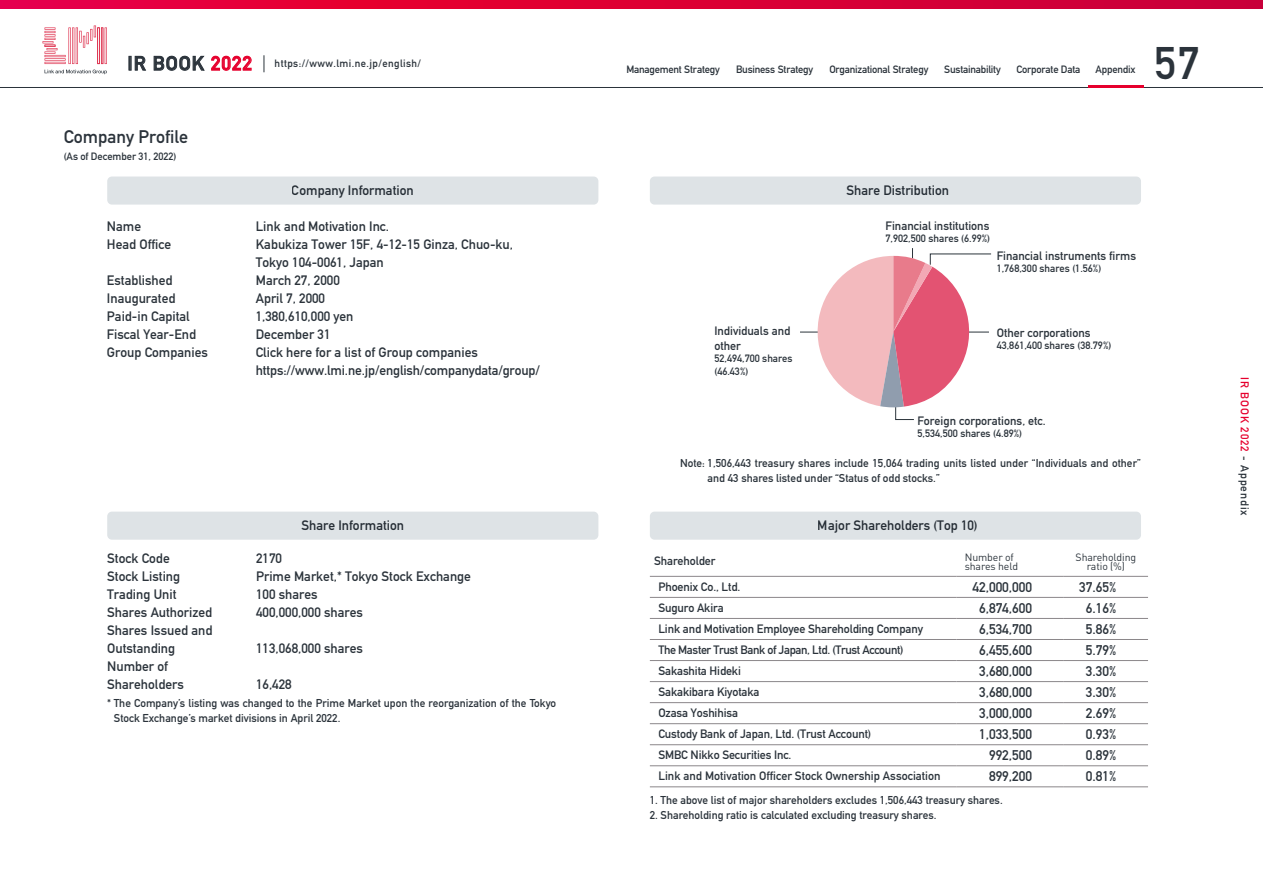
<style>
.page{position:relative;width:1263px;height:893px;background:#fff}
.page>*{position:absolute;margin:0;border:0;box-sizing:border-box;transform-origin:0 0}
.t1{font:45px "DIN Mittelschrift Std";color:#2b333b}
.t2{font:18px "DIN Mittelschrift Std";color:#2b333b}
.t3{font:13.8px "DIN Mittelschrift Std";color:#2b333b}
.t4{font:13.5px/18px "DIN Mittelschrift Std";color:#2b333b}
.t5{font:12px/15.1px "DIN Mittelschrift Std";letter-spacing:-.01em;color:#2b333b}
.t6{font:12px "DIN Mittelschrift Std";letter-spacing:-.03em;color:#2b333b}
.t7{font:11.25px/15px "DIN Mittelschrift Std";color:#2b333b}
.t8{font:11.25px "DIN Mittelschrift Std";letter-spacing:.08em;color:#e6002d}
.t9{font:10.5px/13.5px "DIN Mittelschrift Std";letter-spacing:-.005em;color:#2b333b}
.t10{font:10.5px "DIN Mittelschrift Std";letter-spacing:.04em;color:#2b333b}
.t11{font:10.5px/9px "DIN";letter-spacing:-.01em;color:#2b333b}
.s1{font-size:19.5px}
.s2{font-size:19.5px;color:#e6002d}
.s3{color:#2b333b}
</style>
<div class="page">
<svg style="left:45px;top:70px;width:62px;height:4px"></svg>
<svg style="left:43px;top:26px;width:64px;height:38px"></svg>
<svg style="left:264px;top:55px;width:1px;height:17px"></svg>
<hr style="left:0;top:87px;width:1263px;height:1px;background:#2b333b">
<svg style="left:0;top:0;width:1263px;height:9px"></svg>
<hr style="left:1088px;top:85px;width:55px;height:3px;background:#e6002d">
<div style="left:107px;top:512px;width:491px;height:28px;background:#dee3e6;border-radius:5px"></div>
<div style="left:650px;top:512px;width:491px;height:28px;background:#dee3e6;border-radius:5px"></div>
<hr style="left:650px;top:576px;width:306px;height:1px;background:#8b878a">
<hr style="left:956px;top:576px;width:108px;height:1px;background:#8b878a">
<hr style="left:1064px;top:576px;width:84px;height:1px;background:#8b878a">
<hr style="left:650px;top:618px;width:306px;height:1px;background:#8b878a">
<hr style="left:956px;top:618px;width:108px;height:1px;background:#8b878a">
<hr style="left:1064px;top:618px;width:84px;height:1px;background:#8b878a">
<hr style="left:650px;top:597px;width:306px;height:1px;background:#8b878a">
<hr style="left:956px;top:597px;width:108px;height:1px;background:#8b878a">
<hr style="left:1064px;top:597px;width:84px;height:1px;background:#8b878a">
<hr style="left:650px;top:681px;width:306px;height:1px;background:#8b878a">
<hr style="left:956px;top:681px;width:108px;height:1px;background:#8b878a">
<hr style="left:1064px;top:681px;width:84px;height:1px;background:#8b878a">
<hr style="left:650px;top:702px;width:306px;height:1px;background:#8b878a">
<hr style="left:956px;top:702px;width:108px;height:1px;background:#8b878a">
<hr style="left:1064px;top:702px;width:84px;height:1px;background:#8b878a">
<hr style="left:650px;top:639px;width:306px;height:1px;background:#8b878a">
<hr style="left:650px;top:723px;width:306px;height:1px;background:#8b878a">
<hr style="left:956px;top:639px;width:108px;height:1px;background:#8b878a">
<hr style="left:1064px;top:639px;width:84px;height:1px;background:#8b878a">
<hr style="left:956px;top:723px;width:108px;height:1px;background:#8b878a">
<hr style="left:1064px;top:723px;width:84px;height:1px;background:#8b878a">
<hr style="left:650px;top:660px;width:306px;height:1px;background:#8b878a">
<hr style="left:650px;top:744px;width:306px;height:1px;background:#8b878a">
<hr style="left:956px;top:660px;width:108px;height:1px;background:#8b878a">
<hr style="left:1064px;top:660px;width:84px;height:1px;background:#8b878a">
<hr style="left:956px;top:744px;width:108px;height:1px;background:#8b878a">
<hr style="left:1064px;top:744px;width:84px;height:1px;background:#8b878a">
<hr style="left:650px;top:765px;width:306px;height:1px;background:#8b878a">
<hr style="left:956px;top:765px;width:108px;height:1px;background:#8b878a">
<hr style="left:1064px;top:765px;width:84px;height:1px;background:#8b878a">
<hr style="left:650px;top:786px;width:306px;height:1px;background:#8b878a">
<hr style="left:956px;top:786px;width:108px;height:1px;background:#8b878a">
<hr style="left:1064px;top:786px;width:84px;height:1px;background:#8b878a">
<div style="left:107px;top:177px;width:491px;height:28px;background:#dee3e6;border-radius:5px"></div>
<div style="left:650px;top:177px;width:491px;height:28px;background:#dee3e6;border-radius:5px"></div>
<svg style="left:800px;top:248px;width:191px;height:172px"></svg>
<p class="t10" style="left:128px;top:57px;width:295px"><span class="s1">IR BOOK</span> <span class="s2">2022</span> https://www.lmi.ne.jp/english/</p>
<h1 class="t1" style="left:1154px;top:36px;width:46px">57</h1>
<p class="t9" style="left:626px;top:63px;width:95px">Management Strategy</p>
<p class="t9" style="left:736px;top:63px;width:79px">Business Strategy</p>
<p class="t9" style="left:829px;top:63px;width:100px">Organizational Strategy</p>
<p class="t9" style="left:944px;top:63px;width:58px">Sustainability</p>
<p class="t9" style="left:1016px;top:63px;width:66px">Corporate Data</p>
<p class="t9" style="left:1096px;top:63px;width:41px">Appendix</p>
<h2 class="t2" style="left:64px;top:126px;width:126px">Company Profile</h2>
<p class="t9" style="left:64px;top:150px;width:114px">(As of December 31, 2022)</p>
<p class="t4" style="left:292px;top:181px;width:123px">Company Information</p>
<p class="t4" style="left:846px;top:181px;width:104px">Share Distribution</p>
<p class="t5" style="left:886px;top:219px;width:105px">Financial institutions</p>
<p class="t9" style="left:886px;top:232px;width:106px">7,902,500 shares (6.99%)</p>
<p class="t4" style="left:107px;top:217px;width:36px">Name</p>
<p class="t4" style="left:256px;top:217px;width:135px">Link and Motivation Inc.</p>
<p class="t4" style="left:107px;top:235px;width:66px">Head Office</p>
<p class="t4" style="left:256px;top:235px;width:259px">Kabukiza Tower 15F, 4-12-15 Ginza, Chuo-ku,<br>Tokyo 104-0061, Japan</p>
<p class="t4" style="left:107px;top:271px;width:67px">Established</p>
<p class="t4" style="left:256px;top:271px;width:86px">March 27, 2000</p>
<p class="t4" style="left:107px;top:289px;width:70px">Inaugurated</p>
<p class="t4" style="left:256px;top:289px;width:71px">April 7, 2000</p>
<p class="t4" style="left:107px;top:307px;width:84px">Paid-in Capital</p>
<p class="t4" style="left:256px;top:307px;width:99px">1,380,610,000 yen</p>
<p class="t4" style="left:107px;top:325px;width:91px">Fiscal Year-End</p>
<p class="t4" style="left:256px;top:325px;width:76px">December 31</p>
<p class="t4" style="left:107px;top:343px;width:102px">Group Companies</p>
<p class="t4" style="left:256px;top:343px;width:286px">Click here for a list of Group companies https://www.lmi.ne.jp/english/companydata/group/</p>
<p class="t5" style="left:997px;top:248px;width:141px">Financial instruments firms</p>
<p class="t9" style="left:997px;top:261px;width:106px">1,768,300 shares (1.56%)</p>
<p class="t5" style="left:714px;top:323px;width:77px">Individuals and other</p>
<p class="t9" style="left:714px;top:351px;width:80px">52,494,700 shares (46.43%)</p>
<p class="t5" style="left:997px;top:325px;width:95px">Other corporations</p>
<p class="t9" style="left:997px;top:338px;width:116px">43,861,400 shares (38.79%)</p>
<p class="t5" style="left:917px;top:413px;width:130px">Foreign corporations, etc.</p>
<p class="t9" style="left:917px;top:426px;width:106px">5,534,500 shares (4.89%)</p>
<p class="t7" style="left:708px;top:456px;width:435px;text-indent:-27px">Note: 1,506,443 treasury shares include 15,064 trading units listed under “Individuals and other” and 43 shares listed under “Status of odd stocks.”</p>
<p class="t4" style="left:301px;top:516px;width:104px">Share Information</p>
<p class="t4" style="left:818px;top:516px;width:161px">Major Shareholders (Top 10)</p>
<p class="t4" style="left:107px;top:550px;width:64px">Stock Code</p>
<p class="t4" style="left:256px;top:550px;width:27px">2170</p>
<p class="t4" style="left:107px;top:568px;width:74px">Stock Listing</p>
<p class="t4" style="left:256px;top:568px;width:216px">Prime Market,* Tokyo Stock Exchange</p>
<p class="t4" style="left:107px;top:586px;width:71px">Trading Unit</p>
<p class="t4" style="left:256px;top:586px;width:63px">100 shares</p>
<p class="t4" style="left:107px;top:604px;width:106px">Shares Authorized</p>
<p class="t4" style="left:256px;top:604px;width:109px">400,000,000 shares</p>
<p class="t4" style="left:107px;top:622px;width:107px">Shares Issued and<br>Outstanding</p>
<p class="t4" style="left:256px;top:640px;width:109px">113,068,000 shares</p>
<p class="t4" style="left:107px;top:658px;width:78px">Number of<br>Shareholders</p>
<p class="t4" style="left:256px;top:676px;width:37px">16,428</p>
<p class="t7" style="left:114px;top:695px;width:444px;text-indent:-7px">* The Company’s listing was changed to the Prime Market upon the reorganization of the Tokyo<br>Stock Exchange’s market divisions in April 2022.</p>
<p class="t5" style="left:654px;top:553px;width:63px">Shareholder</p>
<p class="t11" style="left:965px;top:552px;width:55px">Number of shares held</p>
<p class="t11" style="left:1075px;top:552px;width:62px;text-align:center">Shareholding ratio (%)</p>
<p class="t5" style="left:658px;top:579px;width:84px">Phoenix Co., Ltd.</p>
<p class="t3" style="left:972px;top:579px;width:61px">42,000,000</p>
<p class="t3" style="left:1079px;top:579px;width:39px">37.65%</p>
<p class="t5" style="left:658px;top:600px;width:67px">Suguro Akira</p>
<p class="t3" style="left:979px;top:600px;width:55px">6,874,600</p>
<p class="t3" style="left:1086px;top:600px;width:32px">6.16%</p>
<p class="t5" style="left:658px;top:621px;width:266px">Link and Motivation Employee Shareholding Company</p>
<p class="t3" style="left:979px;top:621px;width:55px">6,534,700</p>
<p class="t3" style="left:1086px;top:621px;width:32px">5.86%</p>
<p class="t6" style="left:658px;top:643px;width:247px">The Master Trust Bank of Japan, Ltd. (Trust Account)</p>
<p class="t3" style="left:979px;top:642px;width:55px">6,455,600</p>
<p class="t3" style="left:1086px;top:642px;width:32px">5.79%</p>
<p class="t5" style="left:658px;top:663px;width:84px">Sakashita Hideki</p>
<p class="t3" style="left:979px;top:663px;width:55px">3,680,000</p>
<p class="t3" style="left:1086px;top:663px;width:32px">3.30%</p>
<p class="t5" style="left:658px;top:684px;width:103px">Sakakibara Kiyotaka</p>
<p class="t3" style="left:979px;top:684px;width:55px">3,680,000</p>
<p class="t3" style="left:1086px;top:684px;width:32px">3.30%</p>
<p class="t5" style="left:658px;top:705px;width:81px">Ozasa Yoshihisa</p>
<p class="t3" style="left:979px;top:705px;width:55px">3,000,000</p>
<p class="t3" style="left:1086px;top:705px;width:32px">2.69%</p>
<p class="t5" style="left:658px;top:726px;width:214px">Custody Bank of Japan, Ltd. (Trust Account)</p>
<p class="t3" style="left:979px;top:726px;width:55px">1,033,500</p>
<p class="t3" style="left:1086px;top:726px;width:32px">0.93%</p>
<p class="t5" style="left:658px;top:747px;width:135px">SMBC Nikko Securities Inc.</p>
<p class="t3" style="left:989px;top:747px;width:45px">992,500</p>
<p class="t3" style="left:1086px;top:747px;width:32px">0.89%</p>
<p class="t5" style="left:658px;top:769px;width:284px">Link and Motivation Officer Stock Ownership Association</p>
<p class="t3" style="left:989px;top:768px;width:45px">899,200</p>
<p class="t3" style="left:1086px;top:768px;width:32px">0.81%</p>
<p class="t7" style="left:650px;top:792px;width:354px">1. The above list of major shareholders excludes 1,506,443 treasury shares.</p>
<p class="t7" style="left:650px;top:807px;width:288px">2. Shareholding ratio is calculated excluding treasury shares.</p>
<p class="t8" style="left:1251px;top:377px;width:140px;rotate:90deg">IR BOOK 2022 <span class="s3">- Appendix</span></p>
</div>
